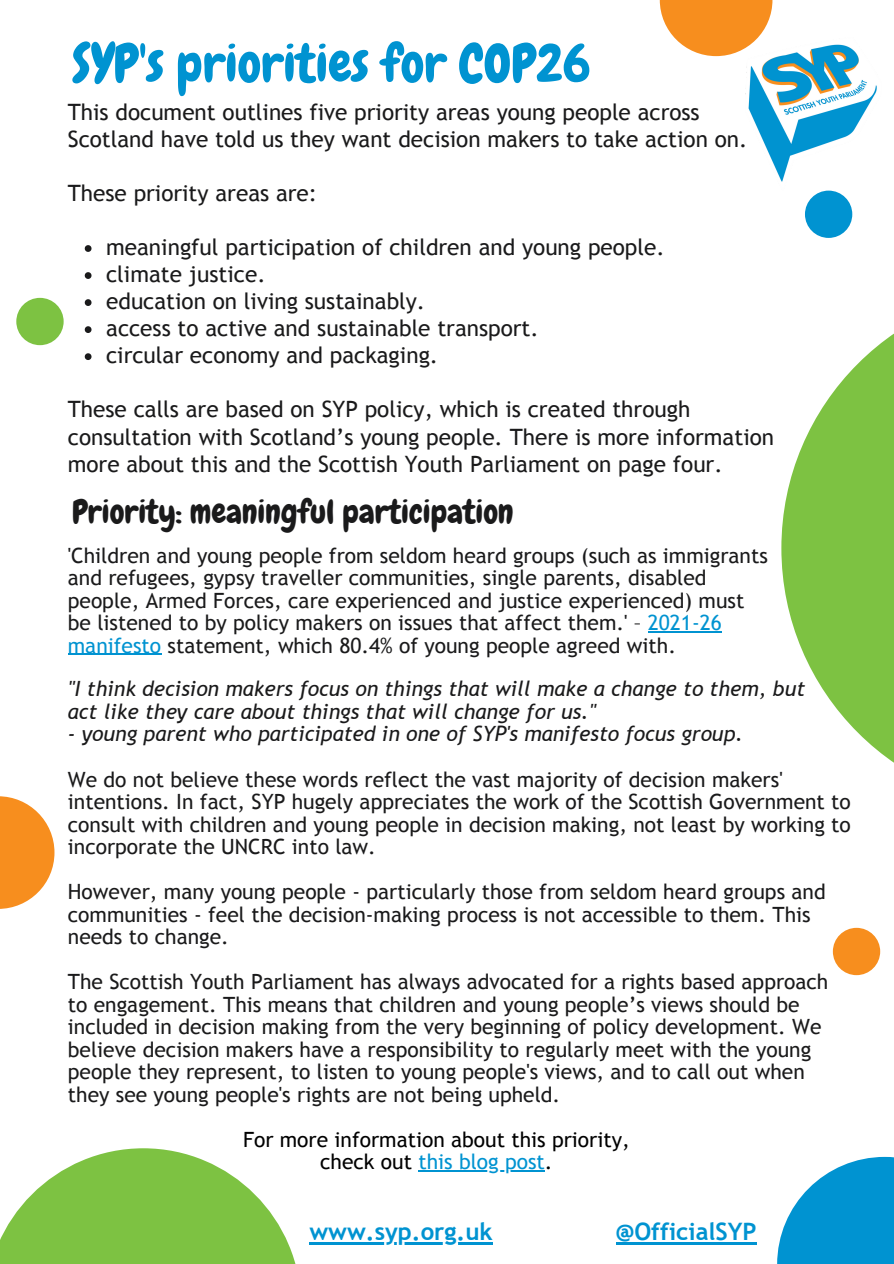
<style>
.page{position:relative;width:894px;height:1264px;background:#fff}
.page>*{position:absolute;margin:0;border:0;box-sizing:border-box;transform-origin:0 0}
.t1{font:52.5px "Chewy";color:#0093d1}
.t2{font:33px "Chewy";color:#1a1a1b}
.t3{font:700 24px "Trebuchet MS";color:#0093d1}
.t4{font:22.5px/27px "Trebuchet MS";color:#1a1a1b}
.t5{font:21px/22.5px "Trebuchet MS";color:#1a1a1b}
.t6{font:italic 21px "Trebuchet MS";color:#1a1a1b}
.t7{font:21px/22.5px "Trebuchet MS";color:#000;text-align:center}
.s1{color:#0093d1}
</style>
<div class="page">
<svg style="left:781px;top:334px;width:112px;height:428px;fill:#7dc242"></svg>
<div style="left:804px;top:191px;width:48px;height:47px;background:#0093d1;border-radius:50%"></div>
<svg style="left:777px;top:1156px;width:116px;height:107px"></svg>
<div style="left:832px;top:927px;width:47px;height:48px;background:#f78e1e;border-radius:50%"></div>
<svg style="left:0;top:796px;width:54px;height:112px"></svg>
<svg style="left:659px;top:0;width:113px;height:56px"></svg>
<svg style="left:0;top:1148px;width:295px;height:115px"></svg>
<hr style="left:309px;top:1242px;width:183px;height:2px;background:#0093d1">
<hr style="left:615px;top:1242px;width:141px;height:2px;background:#0093d1">
<svg style="left:85px;top:245px;width:6px;height:7px"></svg>
<svg style="left:85px;top:272px;width:6px;height:7px"></svg>
<svg style="left:85px;top:299px;width:6px;height:7px"></svg>
<svg style="left:85px;top:326px;width:6px;height:7px"></svg>
<svg style="left:85px;top:353px;width:6px;height:7px"></svg>
<hr style="left:647px;top:631px;width:74px;height:1px;background:#0093d1">
<hr style="left:68px;top:653px;width:93px;height:2px;background:#0093d1">
<hr style="left:418px;top:1170px;width:126px;height:1px;background:#0093d1">
<div style="left:16px;top:298px;width:48px;height:47px;background:#7dc242;border-radius:50%"></div>
<img style="left:745px;top:37px;width:132px;height:145px">
<p class="t1" style="left:72px;top:30px;width:520px">SYP's priorities for COP26</p>
<p class="t4" style="left:68px;top:98px;width:633px">This document outlines five priority areas young people across</p>
<p class="t4" style="left:68px;top:126px;width:680px">Scotland have told us they want decision makers to take action on.</p>
<p class="t4" style="left:68px;top:180px;width:251px">These priority areas are:</p>
<p class="t4" style="left:106px;top:234px;width:560px">meaningful participation of children and young people.</p>
<p class="t4" style="left:106px;top:261px;width:161px">climate justice.</p>
<p class="t4" style="left:106px;top:288px;width:320px">education on living sustainably.</p>
<p class="t4" style="left:106px;top:315px;width:434px">access to active and sustainable transport.</p>
<p class="t4" style="left:106px;top:342px;width:333px">circular economy and packaging.</p>
<p class="t4" style="left:68px;top:396px;width:707px">These calls are based on SYP policy, which is created through consultation with Scotland’s young people. There is more information more about this and the Scottish Youth Parliament on page four.</p>
<p class="t2" style="left:72px;top:490px;width:443px">Priority: meaningful participation</p>
<p class="t5" style="left:68px;top:544px;width:701px">'Children and young people from seldom heard groups (such as immigrants and refugees, gypsy traveller communities, single parents, disabled people, Armed Forces, care experienced and justice experienced) must be listened to by policy makers on issues that affect them.' – <span class="s1">2021-26 manifesto</span> statement, which 80.4% of young people agreed with.</p>
<p class="t6" style="left:68px;top:676px;width:738px">"I think decision makers focus on things that will make a change to them, but</p>
<p class="t6" style="left:68px;top:699px;width:529px">act like they care about things that will change for us."</p>
<p class="t6" style="left:68px;top:721px;width:676px">- young parent who participated in one of SYP's manifesto focus group.</p>
<p class="t5" style="left:68px;top:767px;width:784px">We do not believe these words reflect the vast majority of decision makers' intentions. In fact, SYP hugely appreciates the work of the Scottish Government to consult with children and young people in decision making, not least by working to incorporate the UNCRC into law.</p>
<p class="t5" style="left:68px;top:880px;width:759px">However, many young people - particularly those from seldom heard groups and communities - feel the decision-making process is not accessible to them. This needs to change.</p>
<p class="t5" style="left:68px;top:970px;width:761px">The Scottish Youth Parliament has always advocated for a rights based approach to engagement. This means that children and young people’s views should be included in decision making from the very beginning of policy development. We believe decision makers have a responsibility to regularly meet with the young people they represent, to listen to young people's views, and to call out when they see young people's rights are not being upheld.</p>
<p class="t7" style="left:243px;top:1128px;width:388px">For more information about this priority, check out <span class="s1">this blog post</span>.</p>
<p class="t3" style="left:309px;top:1217px;width:185px">www.syp.org.uk</p>
<p class="t3" style="left:615px;top:1217px;width:142px">@OfficialSYP</p>
</div>
